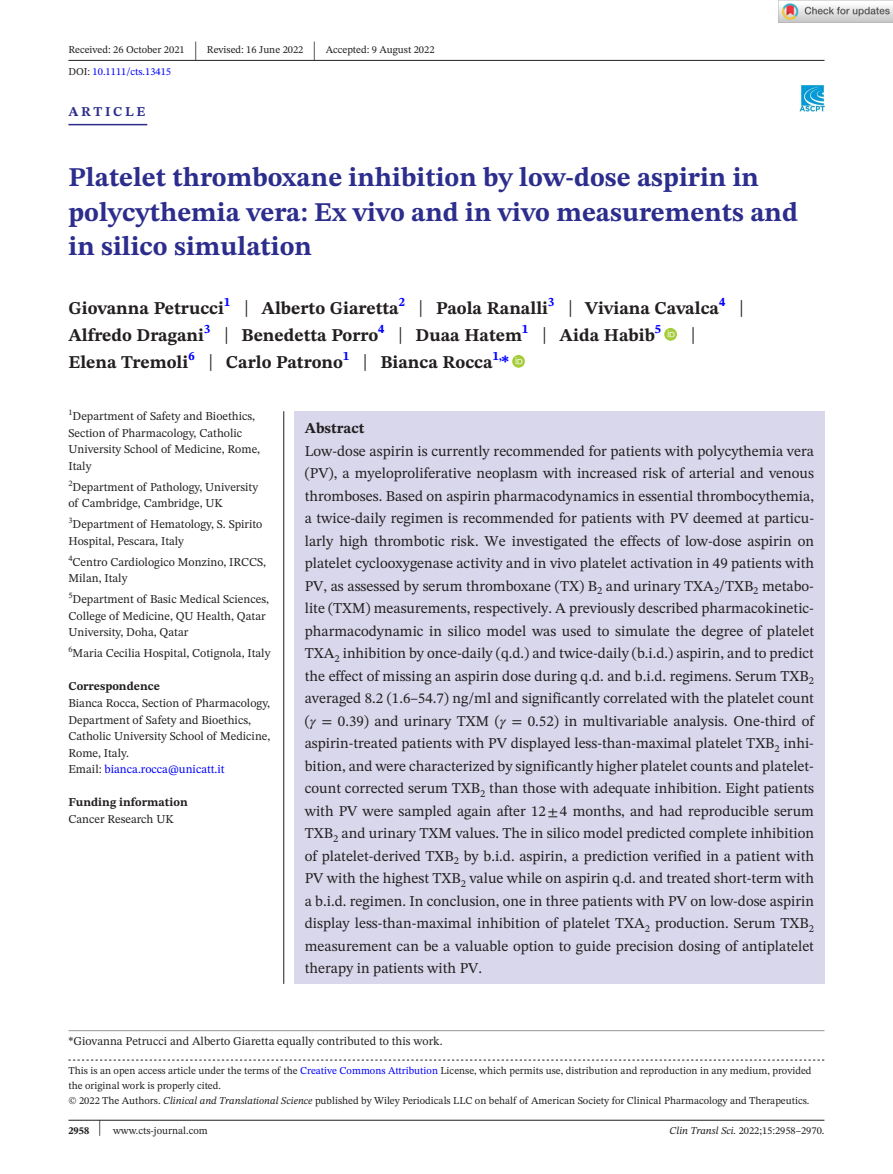
<style>
.page{position:relative;width:893px;height:1174px;background:#fff}
.page>*{position:absolute;margin:0;border:0;box-sizing:border-box;transform-origin:0 0}
.t1{font:700 27px/34.5px "STIX Two Text";color:#2c2d8c}
.t2{font:25.65px "STIX Two Text";color:#231f20;scale:.49 1}
.t3{font:23.4px "STIX Two Text";color:#231f20;scale:.77 1}
.t4{font:700 18px/27px "STIX Two Text";color:#231f20}
.t5{font:15px/22.5px "STIX Two Text";color:#231f20;text-align:justify}
.t6{font:700 15px "STIX Two Text";color:#231f20}
.t7{font:700 13.5px "STIX Two Text";letter-spacing:.2em;color:#2c2d8c}
.t8{font:12px/16.5px "STIX Two Text";color:#231f20}
.t9{font:700 12px "STIX Two Text";color:#231f20}
.t10{font:10.5px/15px "STIX Two Text";color:#231f20}
.t11{font:10.5px "STIX Two Text";color:#00f}
.s1{color:#231f20}
.s2{font-weight:400;font-size:23.4px}
.s3{color:#00f}
.s4{font-family:"STIX";font-style:italic}
.s5{font-family:"STIX"}
.s6{font-style:italic}
.s7{font-weight:700}
.s8{font-size:22.2px}
</style>
<div class="page">
<hr style="left:68px;top:1119px;width:756px;height:1px;background:#231f20">
<img style="left:799px;top:85px;width:25px;height:26px">
<hr style="left:68px;top:60px;width:756px;height:1px;background:#231f20">
<hr style="left:68px;top:124px;width:79px;height:1px;background:#2c2d8c">
<svg style="left:664px;top:328px;width:13px;height:13px"></svg>
<svg style="left:668px;top:330px;width:7px;height:7px"></svg>
<svg style="left:512px;top:355px;width:13px;height:13px"></svg>
<svg style="left:516px;top:357px;width:6px;height:7px"></svg>
<svg style="left:68px;top:1059px;width:756px;height:1px"></svg>
<hr style="left:68px;top:1030px;width:756px;height:1px;background:#939598">
<div style="left:294px;top:411px;width:530px;height:573px;background:#d9d7eb"></div>
<hr style="left:283px;top:411px;width:1px;height:573px;background:#231f20">
<img style="left:779px;top:0;width:114px;height:23px">
<p class="t10" style="left:68px;top:42px;width:118px">Received: 26 October 2021</p>
<h2 class="t2" style="left:194px;top:32px;width:8px">|</h2>
<p class="t10" style="left:207px;top:42px;width:98px">Revised: 16 June 2022</p>
<h2 class="t2" style="left:313px;top:32px;width:8px">|</h2>
<p class="t10" style="left:326px;top:42px;width:110px">Accepted: 9 August 2022</p>
<p class="t11" style="left:68px;top:64px;width:104px"><span class="s1">DOI:</span> 10.1111/cts.13415</p>
<p class="t7" style="left:68px;top:101px;width:79px">ARTICLE</p>
<h1 class="t1" style="left:68px;top:161px;width:731px">Platelet thromboxane inhibition by low-dose aspirin in polycythemia vera: Ex vivo and in vivo measurements and in silico simulation</h1>
<p class="t4" style="left:68px;top:295px;width:677px">Giovanna Petrucci<sup>1</sup> <span class="s2">|</span> Alberto Giaretta<sup>2</sup> <span class="s2">|</span> Paola Ranalli<sup>3</sup> <span class="s2">|</span> Viviana Cavalca<sup>4</sup> <span class="s2">|<br></span>Alfredo Dragani<sup>3</sup> <span class="s2">|</span> Benedetta Porro<sup>4</sup> <span class="s2">|</span> Duaa Hatem<sup>1</sup> <span class="s2">|</span> Aida Habib<sup>5</sup></p>
<h3 class="t3" style="left:691px;top:318px;width:8px">|</h3>
<p class="t4" style="left:68px;top:349px;width:442px">Elena Tremoli<sup>6</sup> <span class="s2">|</span> Carlo Patrono<sup>1</sup> <span class="s2">|</span> Bianca Rocca<sup>1,</sup><span class="s3">*</span></p>
<p class="t8" style="left:68px;top:408px;width:193px"><sup>1</sup>Department of Safety and Bioethics,<br>Section of Pharmacology, Catholic<br>University School of Medicine, Rome,<br>Italy</p>
<p class="t8" style="left:68px;top:478px;width:191px"><sup>2</sup>Department of Pathology, University of Cambridge, Cambridge, UK</p>
<p class="t8" style="left:68px;top:516px;width:195px"><sup>3</sup>Department of Hematology, S. Spirito<br>Hospital, Pescara, Italy</p>
<p class="t8" style="left:68px;top:553px;width:199px"><sup>4</sup>Centro Cardiologico Monzino, IRCCS,<br>Milan, Italy</p>
<p class="t8" style="left:68px;top:591px;width:202px"><sup>5</sup>Department of Basic Medical Sciences,<br>College of Medicine, QU Health, Qatar<br>University, Doha, Qatar</p>
<p class="t8" style="left:68px;top:645px;width:204px"><sup>6</sup>Maria Cecilia Hospital, Cotignola, Italy</p>
<p class="t9" style="left:68px;top:678px;width:93px">Correspondence</p>
<p class="t8" style="left:68px;top:694px;width:203px">Bianca Rocca, Section of Pharmacology, Department of Safety and Bioethics, Catholic University School of Medicine, Rome, Italy.<br>Email: <span class="s3">bianca.rocca@unicatt.it</span></p>
<p class="t9" style="left:68px;top:793px;width:121px">Funding information</p>
<p class="t8" style="left:68px;top:810px;width:107px">Cancer Research UK</p>
<p class="t6" style="left:305px;top:417px;width:61px">Abstract</p>
<p class="t5" style="left:305px;top:439px;width:511px">Low-dose aspirin is currently recommended for patients with polycythemia vera (PV), a myeloproliferative neoplasm with increased risk of arterial and venous thromboses. Based on aspirin pharmacodynamics in essential thrombocythemia, a twice-daily regimen is recommended for patients with PV deemed at particu&shy;larly high thrombotic risk. We investigated the effects of low-dose aspirin on platelet cyclooxygenase activity and in vivo platelet activation in 49 patients with PV, as assessed by serum thromboxane (TX) B<sub>2</sub> and urinary TXA<sub>2</sub>/TXB<sub>2</sub> metabo&shy;lite (TXM) measurements, respectively. A previously described pharmacokinetic&shy;pharmacodynamic in silico model was used to simulate the degree of platelet TXA<sub>2</sub> inhibition by once-daily (q.d.) and twice-daily (b.i.d.) aspirin, and to predict the effect of missing an aspirin dose during q.d. and b.i.d. regimens. Serum TXB<sub>2 </sub>averaged 8.2 (1.6–54.7) ng/ml and significantly correlated with the platelet count (<span class="s4">γ</span> <span class="s5">=</span> 0.39) and urinary TXM (<span class="s4">γ</span> <span class="s5">=</span> 0.52) in multivariable analysis. One-third of aspirin-treated patients with PV displayed less-than-maximal platelet TXB<sub>2</sub> inhi&shy;bition, and were characterized by significantly higher platelet counts and platelet&shy;count corrected serum TXB<sub>2</sub> than those with adequate inhibition. Eight patients with PV were sampled again after 12<span class="s5">±</span>4 months, and had reproducible serum TXB<sub>2</sub> and urinary TXM values. The in silico model predicted complete inhibition of platelet-derived TXB<sub>2</sub> by b.i.d. aspirin, a prediction verified in a patient with PV with the highest TXB<sub>2</sub> value while on aspirin q.d. and treated short-term with a b.i.d. regimen. In conclusion, one in three patients with PV on low-dose aspirin display less-than-maximal inhibition of platelet TXA<sub>2</sub> production. Serum TXB<sub>2 </sub>measurement can be a valuable option to guide precision dosing of antiplatelet therapy in patients with PV.</p>
<p class="t8" style="left:68px;top:1032px;width:376px">*Giovanna Petrucci and Alberto Giaretta equally contributed to this work.</p>
<p class="t10" style="left:68px;top:1063px;width:745px">This is an open access article under the terms of the <span class="s3">Creative Commons Attribution</span> License, which permits use, distribution and reproduction in any medium, provided the original work is properly cited.<br>© 2022 The Authors. <span class="s6">Clinical and Translational Science</span> published by Wiley Periodicals LLC on behalf of American Society for Clinical Pharmacology and Therapeutics.</p>
<p class="t10" style="left:68px;top:1123px;width:141px"><span class="s7">2958</span> <span class="s8">|</span> www.cts-journal.com</p>
<p class="t10" style="left:670px;top:1123px;width:156px"><span class="s6">Clin Transl Sci.</span> 2022;15:2958–2970.</p>
</div>
